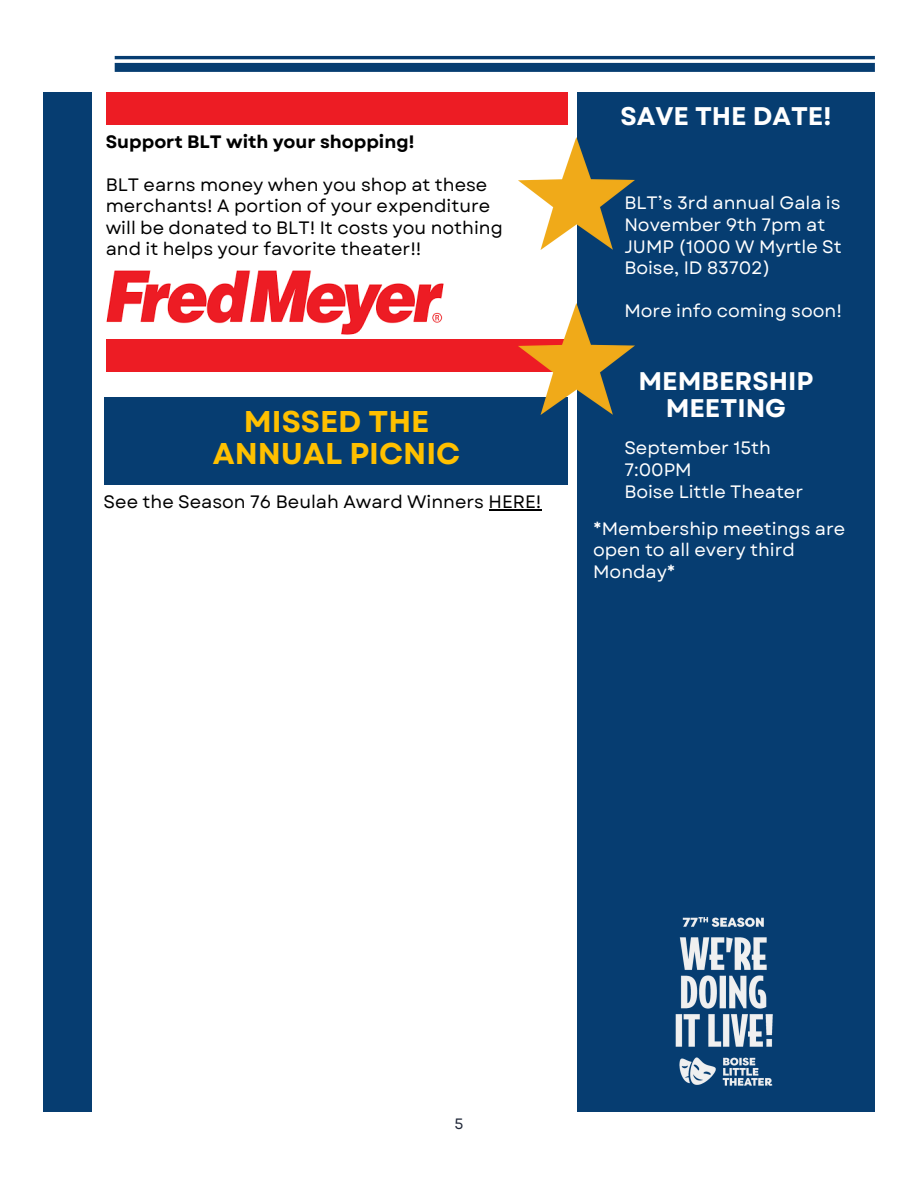
<style>
.page{position:relative;width:918px;height:1188px;background:#fff}
.page>*{position:absolute;margin:0;border:0;box-sizing:border-box;transform-origin:0 0}
.t1{font:700 30px/32.7px "Garet";color:#ffc000;text-align:center}
.t2{font:700 25.5px/27px "Garet";color:#fff;text-align:center}
.t3{font:18px/21.6px "Garet";color:#fff}
.t4{font:18px/21.3px "Garet";color:#000}
.t5{font:700 18px "Garet";color:#000}
.t6{font:15px "Garet";color:#202738}
</style>
<div class="page">
<hr style="left:115px;top:56px;width:760px;height:3px;background:#063d71">
<div style="left:115px;top:63px;width:760px;height:9px;background:#063d71"></div>
<div style="left:43px;top:92px;width:49px;height:1020px;background:#063d71"></div>
<div style="left:577px;top:92px;width:298px;height:1019px;background:#063d71"></div>
<img style="left:519px;top:138px;width:116px;height:111px">
<div style="left:106px;top:92px;width:462px;height:32px;background:#ed1c24"></div>
<div style="left:106px;top:339px;width:462px;height:33px;background:#ed1c24"></div>
<img style="left:106px;top:270px;width:338px;height:65px">
<img style="left:675px;top:917px;width:98px;height:169px">
<div style="left:104px;top:397px;width:463px;height:87px;background:#063d71"></div>
<img style="left:519px;top:303px;width:116px;height:112px">
<hr style="left:489px;top:509px;width:53px;height:1px;background:#000">
<p class="t5" style="left:106px;top:129px;width:310px">Support BLT with your shopping!</p>
<p class="t4" style="left:106px;top:174px;width:399px">BLT earns money when you shop at these merchants! A portion of your expenditure will be donated to BLT! It costs you nothing and it helps your favorite theater!!</p>
<h3 class="t1" style="left:213px;top:405px;width:249px">MISSED THE<br>ANNUAL PICNIC</h3>
<p class="t4" style="left:104px;top:491px;width:439px">See the Season 76 Beulah Award Winners HERE!</p>
<h2 class="t2" style="left:621px;top:103px;width:212px">SAVE THE DATE!</h2>
<p class="t3" style="left:624px;top:192px;width:219px">BLT’s 3rd annual Gala is<br>November 9th 7pm at<br>JUMP (1000 W Myrtle St<br>Boise, ID 83702)</p>
<p class="t3" style="left:624px;top:300px;width:219px">More info coming soon!</p>
<p class="t2" style="left:638px;top:367px;width:177px">MEMBERSHIP<br>MEETING</p>
<p class="t3" style="left:624px;top:437px;width:148px">September 15th</p>
<p class="t3" style="left:624px;top:459px;width:69px">7:00PM</p>
<h2 class="t3" style="left:624px;top:481px;width:180px">Boise Little Theater</h2>
<p class="t3" style="left:593px;top:518px;width:254px">*Membership meetings are open to all every third<br>Monday*</p>
<p class="t6" style="left:454px;top:1113px;width:10px">5</p>
</div>
